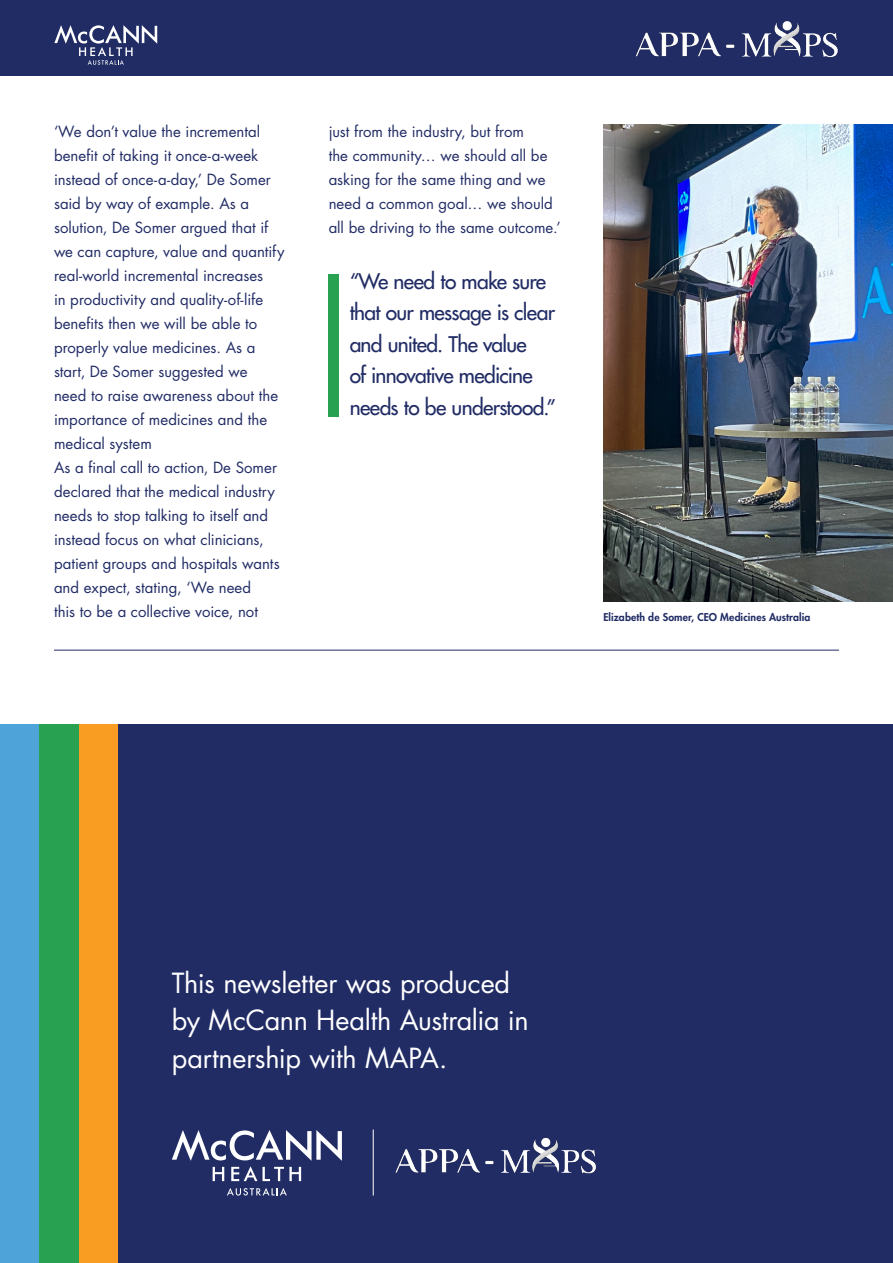
<style>
.page{position:relative;width:893px;height:1263px;background:#fff}
.page>*{position:absolute;margin:0;border:0;box-sizing:border-box;transform-origin:0 0}
.t1{font:27px/37.5px "Futura Std";letter-spacing:-.01em;color:#fff}
.t2{font:500 21px/31.5px "Futura Std";letter-spacing:-.03em;color:#212c65}
.t3{font:15px/24px "Futura Std";color:#212c65}
.t4{font:800 10.5px "Futura Std";letter-spacing:.01em;color:#212c65}
</style>
<div class="page">
<div style="left:0;top:724px;width:893px;height:539px;background:#212c65"></div>
<div style="left:0;top:724px;width:39px;height:539px;background:#4ea4d8"></div>
<div style="left:79px;top:724px;width:39px;height:539px;background:#f89d22"></div>
<div style="left:39px;top:724px;width:40px;height:539px;background:#28a250"></div>
<img style="left:603px;top:125px;width:290px;height:476px">
<hr style="left:54px;top:650px;width:785px;height:1px;background:#212c65">
<img style="left:395px;top:1137px;width:201px;height:37px">
<svg style="left:172px;top:1130px;width:170px;height:51px"></svg>
<svg style="left:227px;top:1188px;width:60px;height:7px"></svg>
<hr style="left:373px;top:1129px;width:1px;height:66px;background:#fff">
<div style="left:329px;top:274px;width:10px;height:143px;background:#28a250"></div>
<div style="left:0;top:0;width:893px;height:75px;background:#212c65"></div>
<img style="left:636px;top:21px;width:202px;height:36px">
<svg style="left:54px;top:25px;width:103px;height:40px"></svg>
<p class="t3" style="left:54px;top:120px;width:232px">‘We don’t value the incremental benefit of taking it once-a-week instead of once-a-day,’ De Somer said by way of example. As a solution, De Somer argued that if we can capture, value and quantify real-world incremental increases<br>in productivity and quality-of-life benefits then we will be able to properly value medicines. As a start, De Somer suggested we<br>need to raise awareness about the importance of medicines and the medical system<br>As a final call to action, De Somer declared that the medical industry needs to stop talking to itself and instead focus on what clinicians, patient groups and hospitals wants and expect, stating, ‘We need<br>this to be a collective voice, not</p>
<p class="t3" style="left:329px;top:120px;width:234px">just from the industry, but from<br>the community… we should all be asking for the same thing and we need a common goal… we should all be driving to the same outcome.’</p>
<h2 class="t2" style="left:350px;top:265px;width:208px">“We need to make sure that our message is clear and united. The value<br>of innovative medicine needs to be understood.”</h2>
<p class="t4" style="left:603px;top:610px;width:209px">Elizabeth de Somer, CEO Medicines Australia</p>
<h1 class="t1" style="left:172px;top:964px;width:358px">This newsletter was produced by McCann Health Australia in partnership with MAPA.</h1>
</div>
